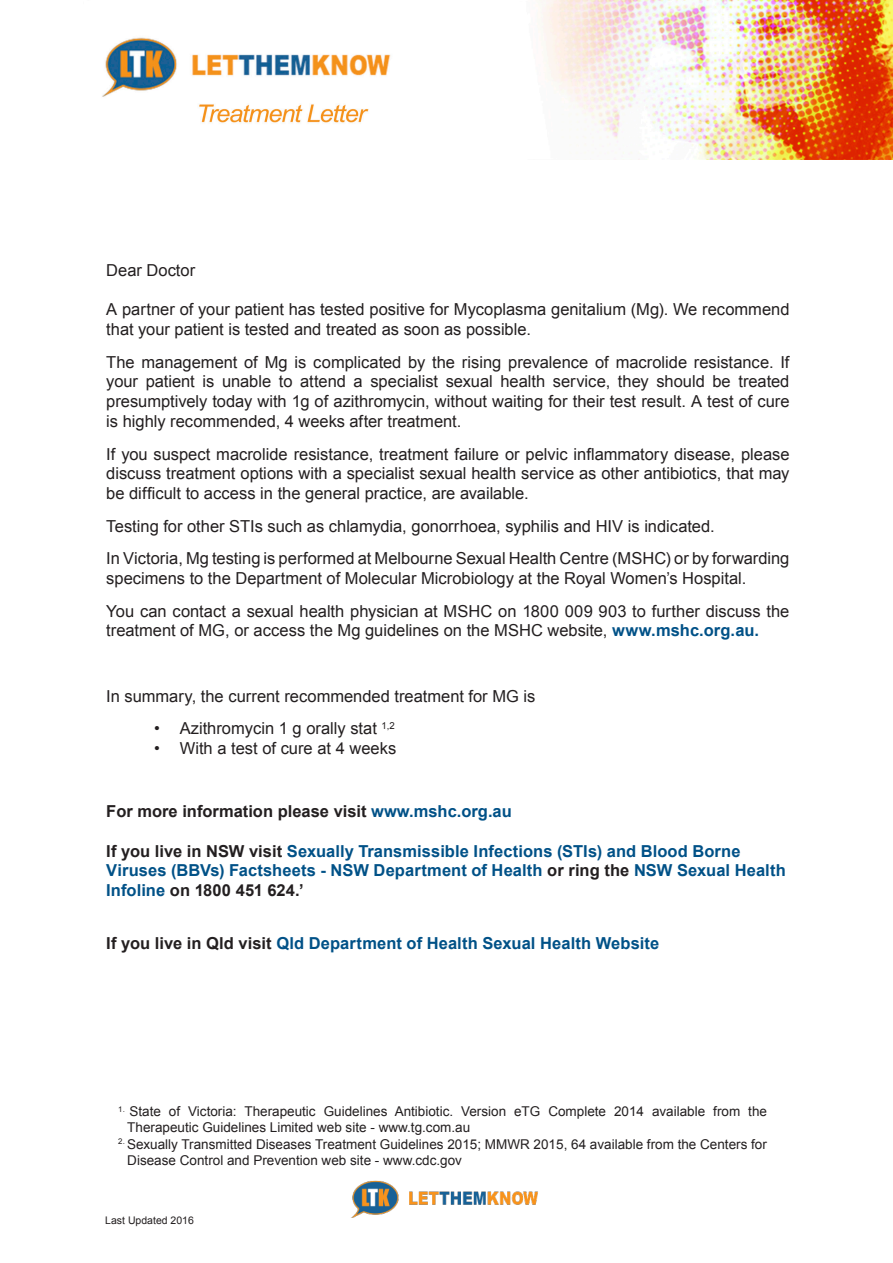
<style>
.page{position:relative;width:893px;height:1263px;background:#fff}
.page>*{position:absolute;margin:0;border:0;box-sizing:border-box;transform-origin:0 0}
.t1{font:16.5px/19.8px "Arial";color:#231f20}
.t2{font:700 16.5px/19.8px "Arial";letter-spacing:.005em;color:#005187}
.t3{font:700 16.5px "Arial";color:#231f20}
.t4{font:13.5px/16.2px "Arial";color:#231f20}
.t5{font:10.5px "Arial";color:#231f20}
.s1{font-weight:700;color:#005187}
.s2{color:#005187}
.s3{color:#231f20}
</style>
<div class="page">
<img style="left:102px;top:0;width:791px;height:159px">
<img style="left:352px;top:1180px;width:186px;height:37px">
<p class="t1" style="left:106px;top:260px;width:90px">Dear Doctor</p>
<p class="t1" style="left:106px;top:300px;width:685px">A partner of your patient has tested positive for Mycoplasma genitalium (Mg). We recommend that your patient is tested and treated as soon as possible.</p>
<p class="t1" style="left:106px;top:352px;width:685px;text-align:justify">The management of Mg is complicated by the rising prevalence of macrolide resistance. If your patient is unable to attend a specialist sexual health service, they should be treated presumptively today with 1g of azithromycin, without waiting for their test result. A test of cure is highly recommended, 4 weeks after treatment.</p>
<p class="t1" style="left:106px;top:444px;width:685px;text-align:justify">If you suspect macrolide resistance, treatment failure or pelvic inflammatory disease, please discuss treatment options with a specialist sexual health service as other antibiotics, that may be difficult to access in the general practice, are available.</p>
<p class="t1" style="left:106px;top:510px;width:685px;line-height:32.5px">Testing for other STIs such as chlamydia, gonorrhoea, syphilis and HIV is indicated.<br>In Victoria, Mg testing is performed at Melbourne Sexual Health Centre (MSHC) or by forwarding</p>
<p class="t1" style="left:106px;top:562px;width:685px;line-height:32.5px">specimens to the Department of Molecular Microbiology at the Royal Women’s Hospital.<br>You can contact a sexual health physician at MSHC on 1800 009 903 to further discuss the</p>
<p class="t1" style="left:106px;top:621px;width:654px">treatment of MG, or access the Mg guidelines on the MSHC website, <span class="s1">www.mshc.org.au.</span></p>
<p class="t1" style="left:106px;top:686px;width:431px">In summary, the current recommended treatment for MG is</p>
<p class="t1" style="left:154px;top:719px;width:242px">• Azithromycin 1 g orally stat <sup>1,2</sup></p>
<p class="t1" style="left:154px;top:738px;width:243px">• With a test of cure at 4 weeks</p>
<p class="t3" style="left:106px;top:800px;width:407px">For more information please visit <span class="s2">www.mshc.org.au</span></p>
<p class="t2" style="left:106px;top:841px;width:681px"><span class="s3">If you live in NSW visit</span> Sexually Transmissible Infections (STIs) and Blood Borne<br>Viruses (BBVs) Factsheets - NSW Department of Health <span class="s3">or ring the</span> NSW Sexual Health<br>Infoline <span class="s3">on 1800 451 624.’</span></p>
<p class="t2" style="left:106px;top:933px;width:555px"><span class="s3">If you live in Qld visit</span> Qld Department of Health Sexual Health Website</p>
<p class="t4" style="left:127px;top:1103px;width:641px;text-indent:-9px"><sup>1.</sup> State of Victoria: Therapeutic Guidelines Antibiotic. Version eTG Complete 2014 available from the<br>Therapeutic Guidelines Limited web site - www.tg.com.au</p>
<p class="t4" style="left:127px;top:1136px;width:641px;text-indent:-9px"><sup>2.</sup> Sexually Transmitted Diseases Treatment Guidelines 2015; MMWR 2015, 64 available from the Centers for<br>Disease Control and Prevention web site - www.cdc.gov</p>
<p class="t5" style="left:105px;top:1213px;width:90px">Last Updated 2016</p>
</div>
